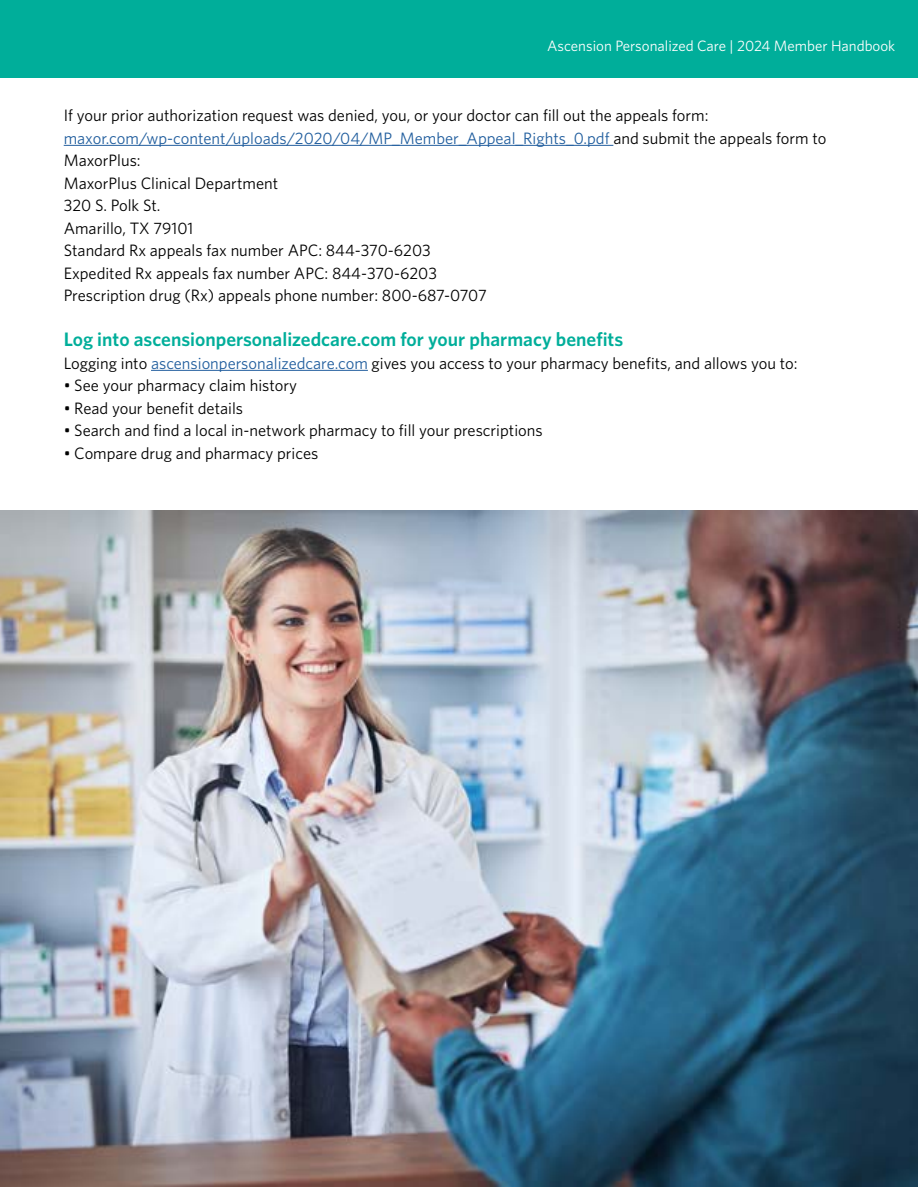
<style>
.page{position:relative;width:918px;height:1188px;background:#fff}
.page>*{position:absolute;margin:0;border:0;box-sizing:border-box;transform-origin:0 0}
.t1{font:600 19.5px "Whitney";color:#00ae9a}
.t2{font:16.5px/22.5px "Whitney";color:#000}
.t3{font:15px "Whitney";color:#fff}
.s1{color:#215e9e}
</style>
<div class="page">
<hr style="left:64px;top:145px;width:549px;height:1px;background:#215e9e">
<hr style="left:151px;top:370px;width:217px;height:1px;background:#215e9e">
<div style="left:0;top:0;width:918px;height:78px;background:#00ae9a"></div>
<img style="left:0;top:510px;width:918px;height:677px">
<p class="t3" style="left:547px;top:36px;width:350px">Ascension Personalized Care | 2024 Member Handbook</p>
<p class="t2" style="left:64px;top:104px;width:764px">If your prior authorization request was denied, you, or your doctor can fill out the appeals form: <span class="s1">maxor.com/wp-content/uploads/2020/04/MP_Member_Appeal_Rights_0.pdf</span> and submit the appeals form to MaxorPlus:<br>MaxorPlus Clinical Department<br>320 S. Polk St.<br>Amarillo, TX 79101<br>Standard Rx appeals fax number APC: 844-370-6203<br>Expedited Rx appeals fax number APC: 844-370-6203<br>Prescription drug (Rx) appeals phone number: 800-687-0707</p>
<p class="t1" style="left:64px;top:326px;width:561px">Log into ascensionpersonalizedcare.com for your pharmacy benefits</p>
<p class="t2" style="left:64px;top:351px;width:735px">Logging into <span class="s1">ascensionpersonalizedcare.com</span> gives you access to your pharmacy benefits, and allows you to:</p>
<p class="t2" style="left:64px;top:374px;width:235px">• See your pharmacy claim history</p>
<p class="t2" style="left:64px;top:396px;width:181px">• Read your benefit details</p>
<p class="t2" style="left:64px;top:419px;width:481px">• Search and find a local in-network pharmacy to fill your prescriptions</p>
<p class="t2" style="left:64px;top:441px;width:256px">• Compare drug and pharmacy prices</p>
</div>
